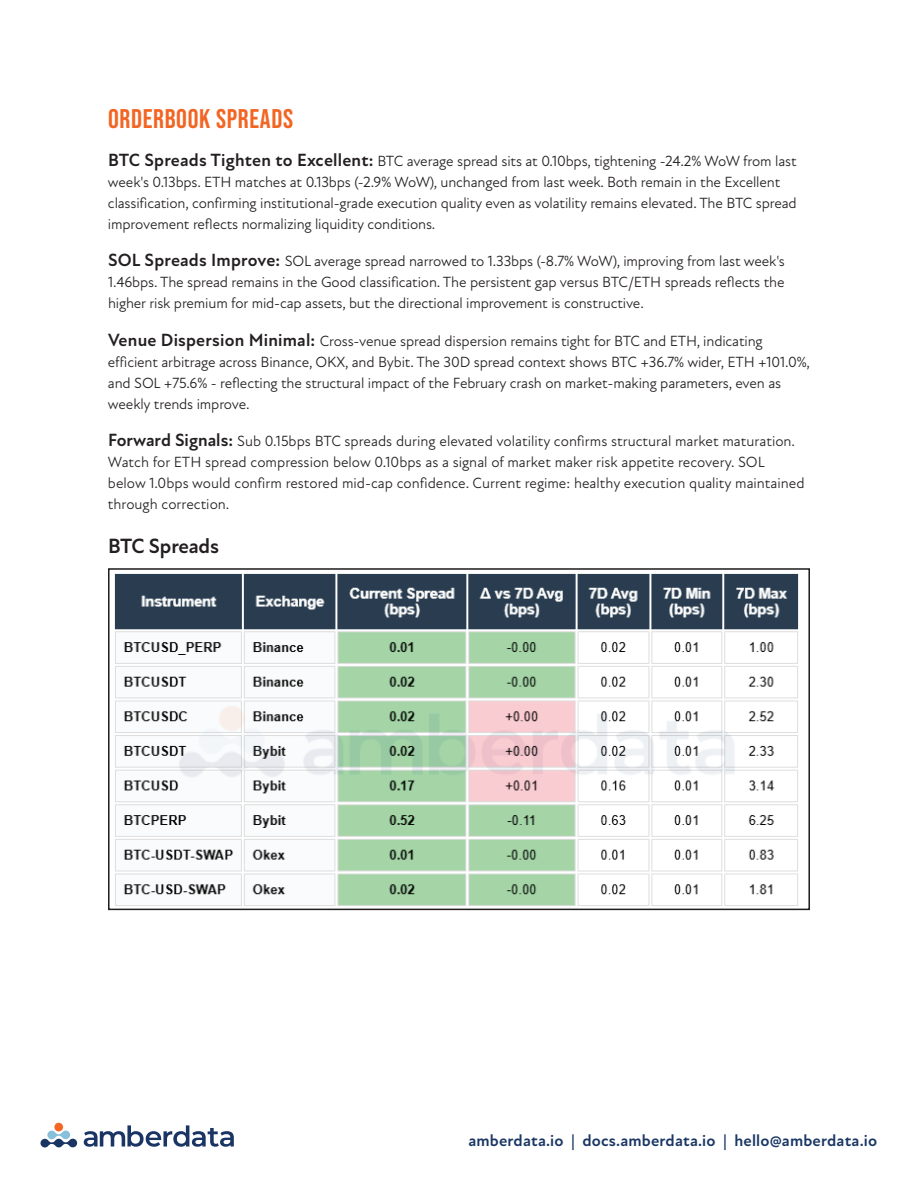
<style>
.page{position:relative;width:918px;height:1188px;background:#fff}
.page>*{position:absolute;margin:0;border:0;box-sizing:border-box;transform-origin:0 0}
.t1{font:27px "Bebas Neue";letter-spacing:.025em;color:#f26523}
.t2{font:700 21px "New Atten";letter-spacing:-.01em;color:#231f20}
.t3{font:700 16.5px "New Atten";letter-spacing:.01em;color:#1a3664}
.t4{font:15px/21px "New Atten";letter-spacing:-.01em;color:#231f20}
.s1{font-weight:700;font-size:18px}
</style>
<div class="page">
<svg style="left:40px;top:1131px;width:37px;height:17px"></svg>
<div style="left:54px;top:1123px;width:9px;height:8px;background:#f36623;border-radius:50%"></div>
<svg style="left:84px;top:1125px;width:150px;height:22px"></svg>
<img style="left:114px;top:573px;width:685px;height:333px">
<div style="left:108px;top:568px;width:702px;height:342px;border:2px solid #231f20"></div>
<h1 class="t1" style="left:108px;top:104px;width:187px">ORDERBOOK SPREADS</h1>
<p class="t4" style="left:108px;top:150px;width:690px"><span class="s1">BTC Spreads Tighten to Excellent:</span> BTC average spread sits at 0.10bps, tightening -24.2% WoW from last week's 0.13bps. ETH matches at 0.13bps (-2.9% WoW), unchanged from last week. Both remain in the Excellent classification, confirming institutional-grade execution quality even as volatility remains elevated. The BTC spread improvement reflects normalizing liquidity conditions.</p>
<p class="t4" style="left:108px;top:251px;width:678px;text-align:justify"><span class="s1">SOL Spreads Improve:</span> SOL average spread narrowed to 1.33bps (-8.7% WoW), improving from last week's 1.46bps. The spread remains in the Good classification. The persistent gap versus BTC/ETH spreads reflects the higher risk premium for mid-cap assets, but the directional improvement is constructive.</p>
<p class="t4" style="left:108px;top:330px;width:704px"><span class="s1">Venue Dispersion Minimal:</span> Cross-venue spread dispersion remains tight for BTC and ETH, indicating efficient arbitrage across Binance, OKX, and Bybit. The 30D spread context shows BTC +36.7% wider, ETH +101.0%, and SOL +75.6% - reflecting the structural impact of the February crash on market-making parameters, even as weekly trends improve.</p>
<p class="t4" style="left:108px;top:431px;width:698px"><span class="s1">Forward Signals:</span> Sub 0.15bps BTC spreads during elevated volatility confirms structural market maturation.<br>Watch for ETH spread compression below 0.10bps as a signal of market maker risk appetite recovery. SOL below 1.0bps would confirm restored mid-cap confidence. Current regime: healthy execution quality maintained through correction.</p>
<h2 class="t2" style="left:108px;top:533px;width:113px">BTC Spreads</h2>
<p class="t3" style="left:468px;top:1131px;width:410px">amberdata.io | docs.amberdata.io | hello@amberdata.io</p>
</div>
